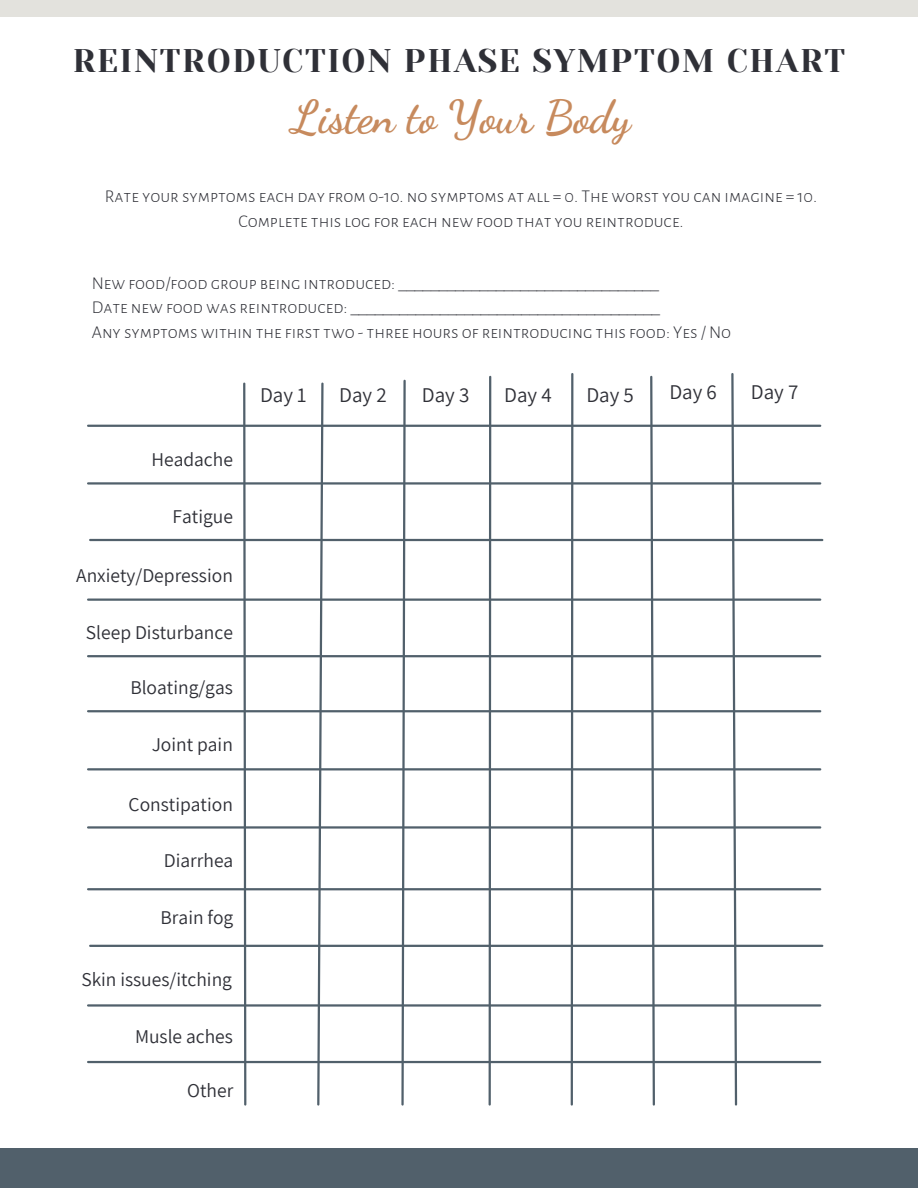
<style>
.page{position:relative;width:918px;height:1188px;background:#fff}
.page>*{position:absolute;margin:0;border:0;box-sizing:border-box;transform-origin:0 0}
.t1{font:700 45px "Dancing Script";color:#c78a5d}
.t2{font:32.55px "Yeseva One";letter-spacing:.05em;color:#2f3037}
.t3{font:21px "Assistant";color:#2f3037}
.t4{font:19.5px "Assistant";color:#2f3037}
.t5{font:300 18px/24.9px "Alegreya Sans SC";color:#2f3037;text-align:center}
</style>
<div class="page">
<div style="left:0;top:1148px;width:918px;height:40px;background:#51606b"></div>
<div style="left:0;top:0;width:918px;height:17px;background:#e3e2dd"></div>
<hr style="left:88px;top:425px;width:732px;height:2px;background:#51606b">
<hr style="left:88px;top:482px;width:732px;height:3px;background:#51606b">
<hr style="left:90px;top:539px;width:732px;height:2px;background:#51606b">
<hr style="left:88px;top:599px;width:732px;height:2px;background:#51606b">
<hr style="left:88px;top:655px;width:732px;height:2px;background:#51606b">
<hr style="left:88px;top:710px;width:732px;height:2px;background:#51606b">
<hr style="left:88px;top:768px;width:732px;height:2px;background:#51606b">
<hr style="left:88px;top:826px;width:732px;height:3px;background:#51606b">
<svg style="left:242px;top:382px;width:6px;height:724px"></svg>
<svg style="left:316px;top:382px;width:9px;height:724px"></svg>
<svg style="left:400px;top:379px;width:7px;height:727px"></svg>
<svg style="left:487px;top:375px;width:5px;height:731px"></svg>
<svg style="left:570px;top:373px;width:5px;height:733px"></svg>
<svg style="left:649px;top:375px;width:7px;height:731px"></svg>
<svg style="left:730px;top:373px;width:8px;height:733px"></svg>
<hr style="left:88px;top:888px;width:732px;height:2px;background:#51606b">
<hr style="left:90px;top:945px;width:732px;height:2px;background:#51606b">
<hr style="left:88px;top:1004px;width:732px;height:3px;background:#51606b">
<hr style="left:88px;top:1061px;width:732px;height:2px;background:#51606b">
<h2 class="t2" style="left:73px;top:42px;width:774px">REINTRODUCTION PHASE SYMPTOM CHART</h2>
<h1 class="t1" style="left:291px;top:90px;width:341px">Listen to Your Body</h1>
<p class="t5" style="left:105px;top:184px;width:714px">Rate your symptoms each day from 0-10. no symptoms at all = 0. The worst you can imagine = 10.<br>Complete this log for each new food that you reintroduce.</p>
<h3 class="t5" style="left:92px;top:271px;width:569px">New food/food group being introduced: ________________________________</h3>
<h3 class="t5" style="left:92px;top:295px;width:570px">Date new food was reintroduced: ______________________________________</h3>
<h3 class="t5" style="left:92px;top:320px;width:641px">Any symptoms within the first two - three hours of reintroducing this food: Yes / No</h3>
<p class="t4" style="left:151px;top:446px;width:83px">Headache</p>
<p class="t4" style="left:173px;top:503px;width:62px">Fatigue</p>
<p class="t4" style="left:76px;top:563px;width:158px">Anxiety/Depression</p>
<p class="t4" style="left:86px;top:619px;width:148px">Sleep Disturbance</p>
<h3 class="t4" style="left:130px;top:674px;width:104px">Bloating/gas</h3>
<h3 class="t4" style="left:152px;top:731px;width:83px">Joint pain</h3>
<p class="t4" style="left:129px;top:791px;width:106px">Constipation</p>
<p class="t4" style="left:164px;top:847px;width:71px">Diarrhea</p>
<h3 class="t4" style="left:161px;top:905px;width:74px">Brain fog</h3>
<p class="t4" style="left:81px;top:966px;width:152px">Skin issues/itching</p>
<h3 class="t4" style="left:135px;top:1023px;width:99px">Musle aches</h3>
<p class="t4" style="left:187px;top:1077px;width:48px">Other</p>
<p class="t3" style="left:260px;top:380px;width:48px">Day 1</p>
<p class="t3" style="left:339px;top:380px;width:49px">Day 2</p>
<p class="t3" style="left:422px;top:380px;width:49px">Day 3</p>
<p class="t3" style="left:504px;top:380px;width:49px">Day 4</p>
<p class="t3" style="left:586px;top:380px;width:49px">Day 5</p>
<h3 class="t3" style="left:669px;top:378px;width:49px">Day 6</h3>
<h3 class="t3" style="left:751px;top:378px;width:49px">Day 7</h3>
</div>
